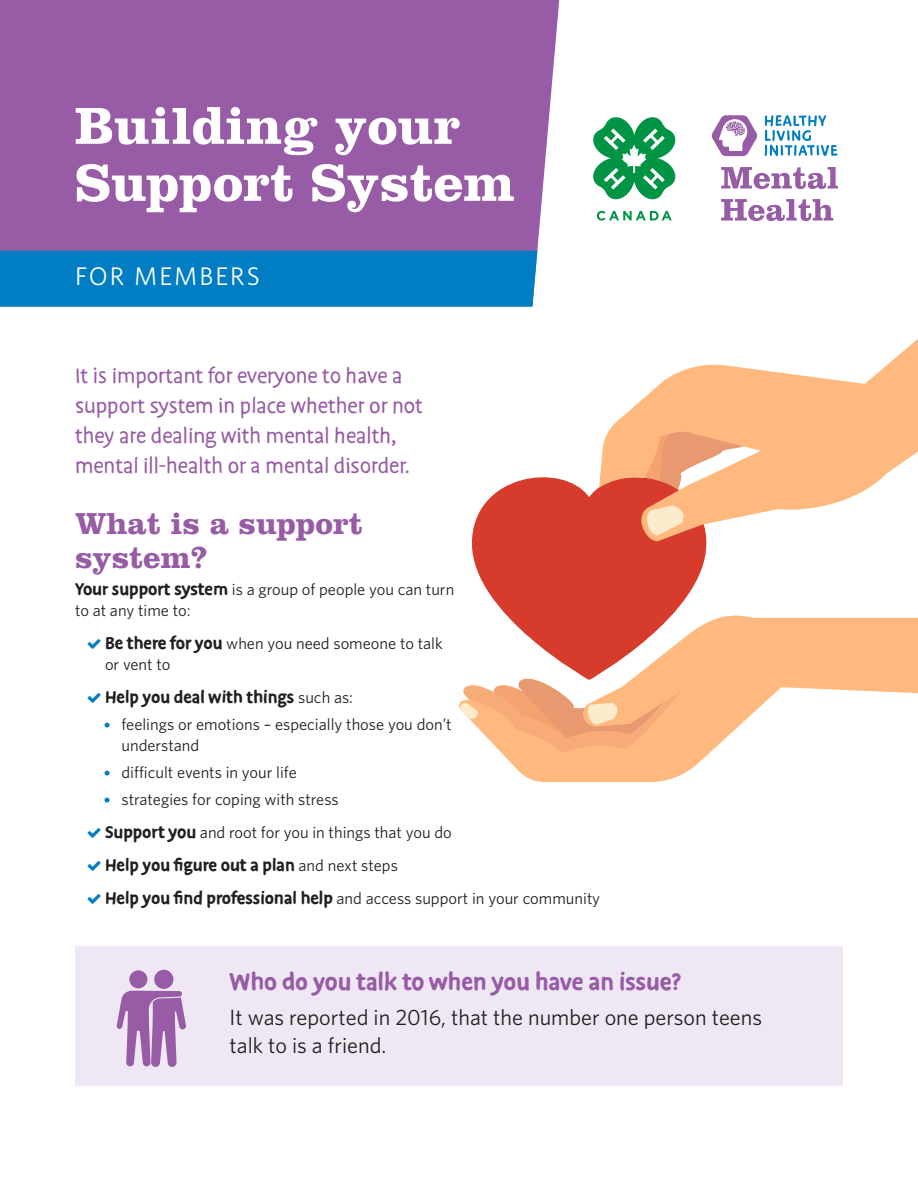
<style>
.page{position:relative;width:918px;height:1188px;background:#fff}
.page>*{position:absolute;margin:0;border:0;box-sizing:border-box;transform-origin:0 0}
.t1{font:700 54px/57px "Clarendon LT Std";color:#fff}
.t2{font:700 31.5px/34px "Clarendon";color:#975ca5}
.t3{font:700 27px "Duper Pro";color:#975ca5}
.t4{font:25.5px "Whitney";letter-spacing:.08em;color:#fff}
.t5{font:24px/30px "Duper Pro";color:#975ca5}
.t6{font:22.2px/28.2px "Whitney";color:#231f20}
.t7{font:700 19.5px "Duper Pro";color:#231f20}
.t8{font:16.5px/21px "Whitney";color:#231f20}
.s1{font-family:"Duper Pro";font-weight:700;font-size:19.5px}
.s2{font-family:"Whitney";font-weight:400;font-size:16.5px}
.s3{font-family:"Clarendon LT Std";font-weight:300;font-size:14.85px;color:#007dc3}
</style>
<div class="page">
<div style="left:0;top:0;width:560px;height:254px;background:#975ca5"></div>
<div style="left:0;top:251px;width:537px;height:56px;background:#007dc3"></div>
<svg style="left:597px;top:211px;width:75px;height:10px"></svg>
<svg style="left:593px;top:117px;width:82px;height:83px"></svg>
<svg style="left:765px;top:115px;width:73px;height:41px"></svg>
<svg style="left:721px;top:167px;width:117px;height:22px"></svg>
<svg style="left:721px;top:199px;width:112px;height:22px"></svg>
<svg style="left:712px;top:115px;width:45px;height:41px"></svg>
<svg style="left:516px;top:615px;width:402px;height:167px"></svg>
<svg style="left:459px;top:670px;width:281px;height:98px"></svg>
<svg style="left:472px;top:477px;width:234px;height:203px;fill:#d63b2b"></svg>
<svg style="left:599px;top:339px;width:319px;height:203px;fill:#ffb87d"></svg>
<svg style="left:641px;top:392px;width:145px;height:144px"></svg>
<div style="left:75px;top:946px;width:768px;height:140px;background:#efe8f4"></div>
<div style="left:154px;top:970px;width:19px;height:19px;background:#975ca5;border-radius:50%"></div>
<div style="left:129px;top:970px;width:18px;height:18px;background:#975ca5;border-radius:50%"></div>
<svg style="left:117px;top:991px;width:69px;height:76px"></svg>
<h1 class="t1" style="left:75px;top:97px;width:441px">Building your<br>Support System</h1>
<h3 class="t4" style="left:75px;top:261px;width:186px">FOR MEMBERS</h3>
<h3 class="t5" style="left:75px;top:362px;width:349px">It is important for everyone to have a support system in place whether or not they are dealing with mental health, mental ill-health or a mental disorder.</h3>
<h2 class="t2" style="left:75px;top:506px;width:289px">What is a support system?</h2>
<p class="t8" style="left:75px;top:578px;width:381px"><span class="s1">Your support system</span> is a group of people you can turn to at any time to:</p>
<p class="t8" style="left:105px;top:632px;width:339px"><span class="s1">Be there for you</span> when you need someone to talk or vent to</p>
<p class="t7" style="left:105px;top:686px;width:250px">Help you deal with things <span class="s2">such as:</span></p>
<p class="t8" style="left:122px;top:713px;width:332px;text-indent:-18px"><span class="s3">•</span> feelings or emotions – especially those you don’t understand</p>
<p class="t8" style="left:104px;top:761px;width:195px"><span class="s3">•</span> difficult events in your life</p>
<p class="t8" style="left:104px;top:782px;width:350px;line-height:33px"><span class="s3">•</span> strategies for coping with stress<br><span class="s1">Support you</span> and root for you in things that you do</p>
<p class="t7" style="left:105px;top:854px;width:294px">Help you figure out a plan <span class="s2">and next steps</span></p>
<p class="t8" style="left:105px;top:887px;width:497px"><span class="s1">Help you find professional help</span> and access support in your community</p>
<h3 class="t3" style="left:230px;top:967px;width:453px">Who do you talk to when you have an issue?</h3>
<h3 class="t6" style="left:230px;top:1002px;width:534px">It was reported in 2016, that the number one person teens talk to is a friend.</h3>
</div>
